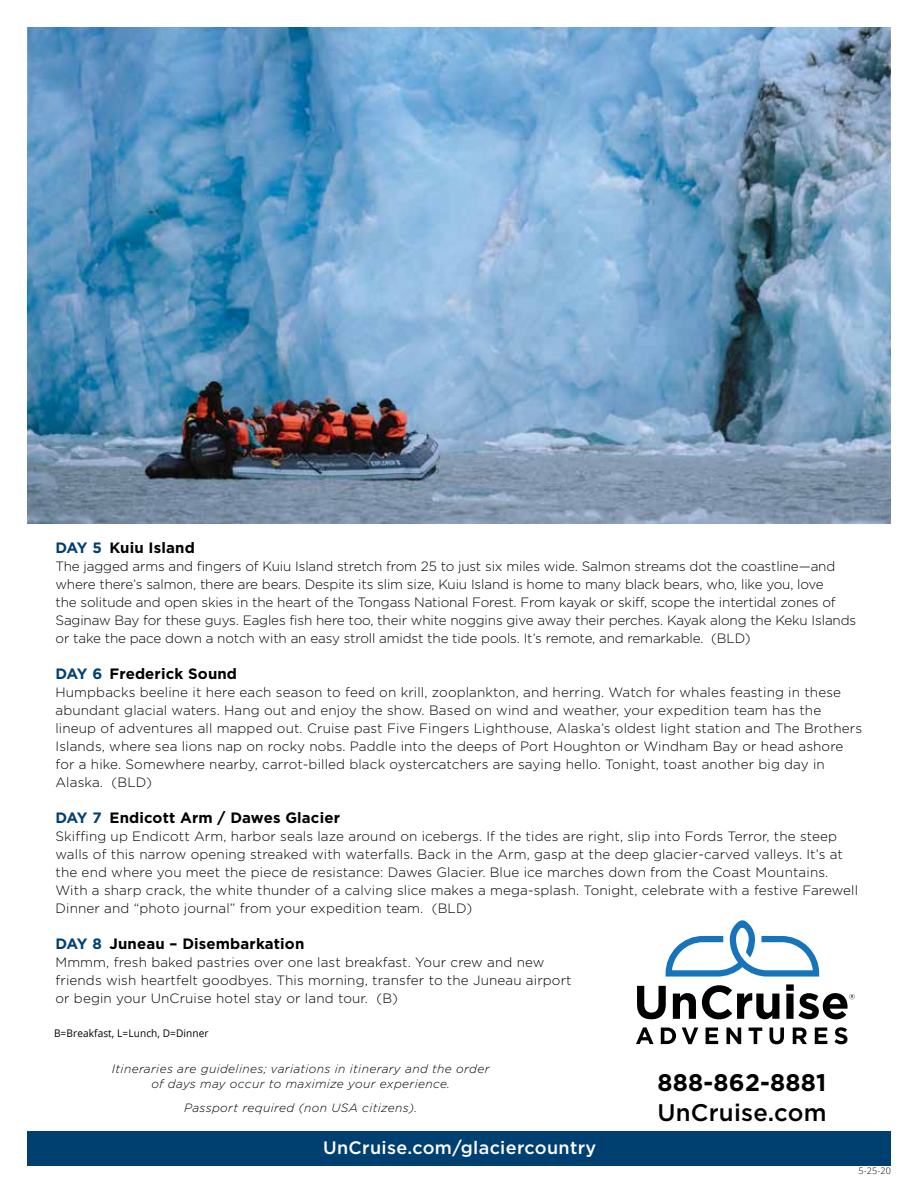
<style>
.page{position:relative;width:918px;height:1188px;background:#fff}
.page>*{position:absolute;margin:0;border:0;box-sizing:border-box;transform-origin:0 0}
.t1{font:700 24px "Gotham HTF";letter-spacing:.01em;color:#000}
.t2{font:500 24px "Gotham HTF";letter-spacing:.01em;color:#000}
.t3{font:500 18px "Gotham HTF";letter-spacing:.02em;color:#fff}
.t4{font:700 15px "Gotham HTF";letter-spacing:.01em;color:#000}
.t5{font:300 13.5px/18px "Gotham HTF";letter-spacing:.01em;color:#000}
.t6{font:300 13.5px/18px "Gotham HTF";letter-spacing:-.01em;color:#000}
.t7{font:italic 300 12px/14.4px "Gotham HTF";letter-spacing:.03em;color:#000;text-align:center}
.t8{font:10.5px "Open Sans";letter-spacing:.01em;color:#000;scale:.96 1}
.t9{font:300 9px "Open Sans";color:#000}
.s1{color:#004071}
</style>
<div class="page">
<div style="left:27px;top:1131px;width:864px;height:35px;background:#004071"></div>
<svg style="left:637px;top:986px;width:29px;height:33px"></svg>
<svg style="left:673px;top:993px;width:23px;height:26px"></svg>
<svg style="left:702px;top:985px;width:77px;height:34px"></svg>
<svg style="left:636px;top:1027px;width:18px;height:17px"></svg>
<svg style="left:661px;top:1028px;width:15px;height:16px"></svg>
<svg style="left:682px;top:1028px;width:16px;height:16px"></svg>
<svg style="left:706px;top:1028px;width:12px;height:16px"></svg>
<svg style="left:727px;top:1028px;width:14px;height:16px"></svg>
<svg style="left:749px;top:1028px;width:13px;height:16px"></svg>
<svg style="left:770px;top:1028px;width:14px;height:16px"></svg>
<svg style="left:793px;top:1028px;width:14px;height:16px"></svg>
<svg style="left:815px;top:1028px;width:12px;height:16px"></svg>
<svg style="left:834px;top:1027px;width:14px;height:17px"></svg>
<svg style="left:786px;top:984px;width:69px;height:35px"></svg>
<svg style="left:666px;top:920px;width:153px;height:57px"></svg>
<img style="left:27px;top:27px;width:864px;height:497px">
<svg style="left:28px;top:27px;width:862px;height:125px;background:#6fa1cb"></svg>
<p class="t4" style="left:56px;top:539px;width:141px"><span class="s1">DAY 5</span> Kuiu Island</p>
<p class="t6" style="left:56px;top:557px;width:802px">The jagged arms and fingers of Kuiu Island stretch from 25 to just six miles wide. Salmon streams dot the coastline—and where there’s salmon, there are bears. Despite its slim size, Kuiu Island is home to many black bears, who, like you, love<br>the solitude and open skies in the heart of the Tongass National Forest. From kayak or skiff, scope the intertidal zones of Saginaw Bay for these guys. Eagles fish here too, their white noggins give away their perches. Kayak along the Keku Islands or take the pace down a notch with an easy stroll amidst the tide pools. It’s remote, and remarkable. (BLD)</p>
<p class="t4" style="left:56px;top:665px;width:183px"><span class="s1">DAY 6</span> Frederick Sound</p>
<p class="t5" style="left:56px;top:683px;width:808px">Humpbacks beeline it here each season to feed on krill, zooplankton, and herring. Watch for whales feasting in these abundant glacial waters. Hang out and enjoy the show. Based on wind and weather, your expedition team has the lineup of adventures all mapped out. Cruise past Five Fingers Lighthouse, Alaska’s oldest light station and The Brothers Islands, where sea lions nap on rocky nobs. Paddle into the deeps of Port Houghton or Windham Bay or head ashore for a hike. Somewhere nearby, carrot-billed black oystercatchers are saying hello. Tonight, toast another big day in Alaska. (BLD)</p>
<p class="t4" style="left:56px;top:809px;width:286px"><span class="s1">DAY 7</span> Endicott Arm / Dawes Glacier</p>
<p class="t5" style="left:56px;top:827px;width:804px">Skiffing up Endicott Arm, harbor seals laze around on icebergs. If the tides are right, slip into Fords Terror, the steep walls of this narrow opening streaked with waterfalls. Back in the Arm, gasp at the deep glacier-carved valleys. It’s at the end where you meet the piece de resistance: Dawes Glacier. Blue ice marches down from the Coast Mountains.<br>With a sharp crack, the white thunder of a calving slice makes a mega-splash. Tonight, celebrate with a festive Farewell Dinner and “photo journal” from your expedition team. (BLD)</p>
<p class="t4" style="left:56px;top:935px;width:250px"><span class="s1">DAY 8</span> Juneau – Disembarkation</p>
<p class="t5" style="left:56px;top:953px;width:518px">Mmmm, fresh baked pastries over one last breakfast. Your crew and new friends wish heartfelt goodbyes. This morning, transfer to the Juneau airport or begin your UnCruise hotel stay or land tour. (B)</p>
<p class="t8" style="left:54px;top:1026px;width:163px">B=Breakfast, L=Lunch, D=Dinner</p>
<p class="t7" style="left:112px;top:1062px;width:379px">Itineraries are guidelines; variations in itinerary and the order of days may occur to maximize your experience.</p>
<p class="t7" style="left:184px;top:1100px;width:235px">Passport required (non USA citizens).</p>
<h2 class="t3" style="left:323px;top:1137px;width:275px">UnCruise.com/glaciercountry</h2>
<h1 class="t1" style="left:657px;top:1069px;width:171px">888-862-8881</h1>
<h1 class="t2" style="left:657px;top:1099px;width:171px">UnCruise.com</h1>
<p class="t9" style="left:858px;top:1165px;width:34px">5-25-20</p>
</div>
